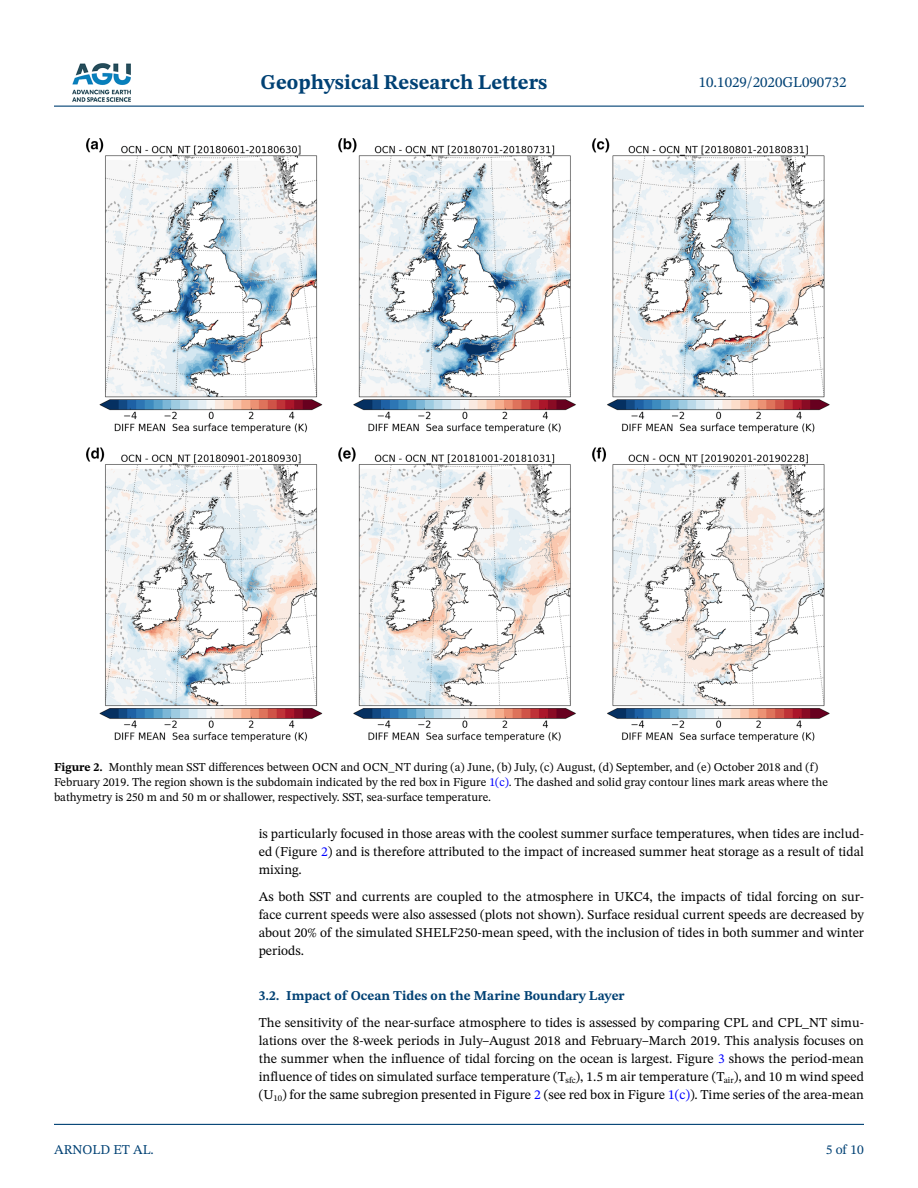
<style>
.page{position:relative;width:918px;height:1188px;background:#fff}
.page>*{position:absolute;margin:0;border:0;box-sizing:border-box;transform-origin:0 0}
.t1{font:700 21px "STIX Two Text";color:#004174}
.t2{font:15px "STIX Two Text";color:#004174}
.t3{font:13.5px/18px "STIX Two Text";color:#000;text-align:justify}
.t4{font:700 13.5px "STIX Two Text";color:#004174}
.t5{font:13.5px "STIX Two Text";color:#004174}
.t6{font:12px/15px "STIX Two Text";color:#000}
.s1{font-weight:700}
.s2{color:#00f}
</style>
<div class="page">
<hr style="left:54px;top:106px;width:810px;height:1px;background:#004174">
<hr style="left:54px;top:1124px;width:810px;height:1px;background:#004174">
<img style="left:72px;top:63px;width:59px;height:39px">
<img style="left:86px;top:138px;width:744px;height:604px">
<h1 class="t1" style="left:261px;top:67px;width:288px">Geophysical Research Letters</h1>
<p class="t2" style="left:699px;top:72px;width:149px">10.1029/2020GL090732</p>
<p class="t6" style="left:54px;top:759px;width:775px"><span class="s1">Figure 2.</span> Monthly mean SST differences between OCN and OCN_NT during (a) June, (b) July, (c) August, (d) September, and (e) October 2018 and (f)<br>February 2019. The region shown is the subdomain indicated by the red box in Figure <span class="s2">1(c)</span>. The dashed and solid gray contour lines mark areas where the bathymetry is 250 m and 50 m or shallower, respectively. SST, sea-surface temperature.</p>
<p class="t5" style="left:54px;top:1140px;width:101px">ARNOLD ET AL.</p>
<p class="t3" style="left:259px;top:824px;width:607px">is particularly focused in those areas with the coolest summer surface temperatures, when tides are includ&shy;ed (Figure <span class="s2">2</span>) and is therefore attributed to the impact of increased summer heat storage as a result of tidal mixing.</p>
<p class="t3" style="left:259px;top:887px;width:607px">As both SST and currents are coupled to the atmosphere in UKC4, the impacts of tidal forcing on sur&shy;face current speeds were also assessed (plots not shown). Surface residual current speeds are decreased by about 20% of the simulated SHELF250-mean speed, with the inclusion of tides in both summer and winter periods.</p>
<p class="t4" style="left:259px;top:986px;width:367px">3.2. Impact of Ocean Tides on the Marine Boundary Layer</p>
<p class="t3" style="left:259px;top:1013px;width:607px">The sensitivity of the near-surface atmosphere to tides is assessed by comparing CPL and CPL_NT simu&shy;lations over the 8-week periods in July–August 2018 and February–March 2019. This analysis focuses on the summer when the influence of tidal forcing on the ocean is largest. Figure <span class="s2">3</span> shows the period-mean influence of tides on simulated surface temperature (T<sub>sfc</sub>), 1.5 m air temperature (T<sub>air</sub>), and 10 m wind speed (U<sub>10</sub>) for the same subregion presented in Figure <span class="s2">2</span> (see red box in Figure <span class="s2">1(c)</span>). Time series of the area-mean</p>
<p class="t5" style="left:826px;top:1140px;width:40px">5 of 10</p>
</div>
